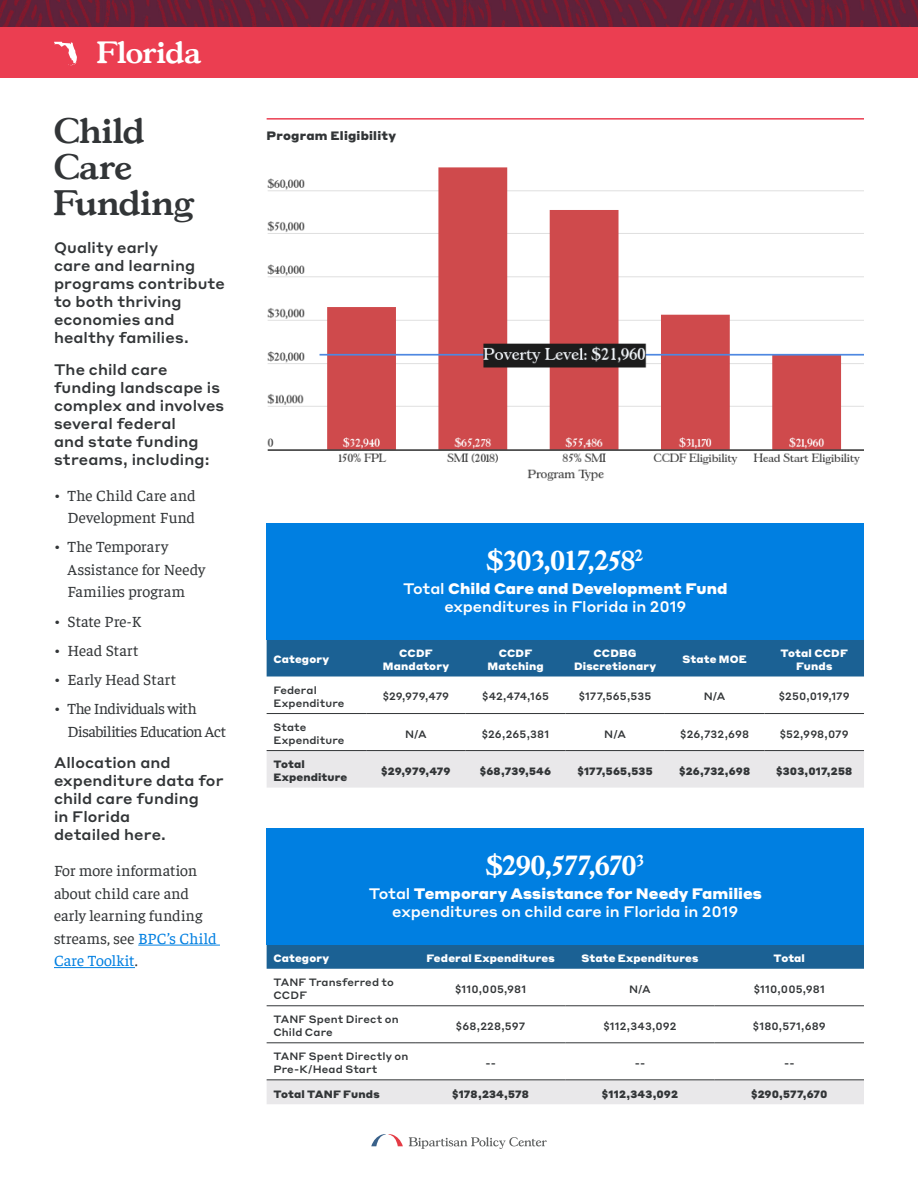
<style>
.page{position:relative;width:918px;height:1188px;background:#fff}
.page>*{position:absolute;margin:0;border:0;box-sizing:border-box;transform-origin:0 0}
.t1{font:600 34.5px/36px "Gascogne TS";letter-spacing:.005em;color:#323537}
.t2{font:600 30px "Gascogne TS";color:#fff}
.Callout_Number{font:600 27px "Gascogne TS";letter-spacing:-.04em;color:#fff}
.Body{font:15.75px/22.5px "Faustina";color:#323537}
.Body-2{font:15.75px/22.5px "Faustina";letter-spacing:-.03em;color:#323537}
.Intro{font:500 15px/18px "Styrene A";letter-spacing:.005em;color:#323537}
.Callout_Description{font:500 15px/18px "Styrene A";letter-spacing:-.005em;color:#fff;text-align:center}
.t3{font:900 12px "Styrene A";letter-spacing:.015em;color:#323537}
.Table_-_Body{font:500 10.5px/12.6px "Styrene A";letter-spacing:.01em;color:#323537}
.Table_-_Footer_Row{font:900 10.5px/12.6px "Styrene A";letter-spacing:.015em;color:#323537}
.Table_-_Header_Row{font:900 10.5px/12.6px "Styrene A";letter-spacing:.015em;color:#fff;text-align:center}
.s1{color:#007fe1}
.s2{font-weight:900}
</style>
<div class="page">
<img style="left:0;top:0;width:918px;height:27px">
<div style="left:0;top:27px;width:918px;height:51px;background:#eb3e51"></div>
<svg style="left:54px;top:42px;width:23px;height:24px"></svg>
<svg style="left:371px;top:1134px;width:32px;height:12px"></svg>
<svg style="left:409px;top:1137px;width:138px;height:12px"></svg>
<svg style="left:267px;top:944px;width:597px;height:25px;background:#1c6398"></svg>
<div style="left:267px;top:1081px;width:597px;height:23px;background:#e9e8ea"></div>
<hr style="left:267px;top:1006px;width:149px;height:1px;background:#323537">
<hr style="left:416px;top:1006px;width:149px;height:1px;background:#323537">
<hr style="left:565px;top:1006px;width:150px;height:1px;background:#323537">
<hr style="left:715px;top:1006px;width:149px;height:1px;background:#323537">
<hr style="left:267px;top:1043px;width:149px;height:1px;background:#323537">
<hr style="left:416px;top:1043px;width:149px;height:1px;background:#323537">
<hr style="left:565px;top:1043px;width:150px;height:1px;background:#323537">
<hr style="left:715px;top:1043px;width:149px;height:1px;background:#323537">
<hr style="left:267px;top:1080px;width:149px;height:1px;background:#323537">
<hr style="left:416px;top:1080px;width:149px;height:1px;background:#323537">
<hr style="left:565px;top:1080px;width:150px;height:1px;background:#323537">
<hr style="left:715px;top:1080px;width:149px;height:1px;background:#323537">
<img style="left:267px;top:167px;width:597px;height:314px">
<hr style="left:267px;top:118px;width:597px;height:2px;background:#eb3e51">
<div style="left:267px;top:639px;width:597px;height:38px;background:#1b6194"></div>
<div style="left:267px;top:751px;width:597px;height:37px;background:#e9e8ea"></div>
<hr style="left:267px;top:750px;width:99px;height:1px;background:#323537">
<hr style="left:366px;top:750px;width:100px;height:1px;background:#323537">
<hr style="left:466px;top:750px;width:99px;height:1px;background:#323537">
<hr style="left:565px;top:750px;width:100px;height:1px;background:#323537">
<hr style="left:665px;top:750px;width:99px;height:1px;background:#323537">
<hr style="left:764px;top:750px;width:100px;height:1px;background:#323537">
<hr style="left:267px;top:713px;width:99px;height:1px;background:#323537">
<hr style="left:366px;top:713px;width:100px;height:1px;background:#323537">
<hr style="left:466px;top:713px;width:99px;height:1px;background:#323537">
<hr style="left:565px;top:713px;width:100px;height:1px;background:#323537">
<hr style="left:665px;top:713px;width:99px;height:1px;background:#323537">
<hr style="left:764px;top:713px;width:100px;height:1px;background:#323537">
<div style="left:267px;top:523px;width:597px;height:116px;background:#007fe1"></div>
<div style="left:267px;top:828px;width:597px;height:116px;background:#007fe1"></div>
<hr style="left:138px;top:945px;width:82px;height:1px;background:#007fe1">
<hr style="left:54px;top:967px;width:81px;height:1px;background:#007fe1">
<h2 class="t2" style="left:97px;top:34px;width:105px">Florida</h2>
<h1 class="t1" style="left:54px;top:112px;width:141px">Child<br>Care<br>Funding</h1>
<p class="Intro" style="left:54px;top:238px;width:172px">Quality early<br>care and learning programs contribute to both thriving economies and healthy families.</p>
<p class="Intro" style="left:54px;top:359px;width:172px">The child care funding landscape is complex and involves several federal<br>and state funding streams, including:</p>
<p class="Body" style="left:54px;top:483px;width:143px;text-align:right">• The Child Care and<br>Development Fund</p>
<p class="Body" style="left:68px;top:535px;width:139px;text-indent:-14px">• The Temporary<br>Assistance for Needy<br>Families program</p>
<p class="Body" style="left:54px;top:609px;width:89px">• State Pre-K</p>
<p class="Body" style="left:54px;top:638px;width:86px">• Head Start</p>
<p class="Body" style="left:54px;top:667px;width:124px">• Early Head Start</p>
<p class="Body-2" style="left:68px;top:697px;width:160px;text-indent:-14px">• The Individuals with<br>Disabilities Education Act</p>
<p class="Intro" style="left:54px;top:753px;width:171px">Allocation and expenditure data for child care funding<br>in Florida<br>detailed here.</p>
<p class="Body" style="left:54px;top:859px;width:164px">For more information about child care and early learning funding streams, see <span class="s1">BPC’s Child<br>Care Toolkit</span>.</p>
<p class="t3" style="left:267px;top:125px;width:131px">Program Eligibility</p>
<p class="Callout_Number" style="left:487px;top:543px;width:158px">$303,017,258<sup>2</sup></p>
<p class="Callout_Description" style="left:403px;top:579px;width:326px">Total <span class="s2">Child Care and Development Fund </span>expenditures in Florida in 2019</p>
<p class="Table_-_Header_Row" style="left:273px;top:652px;width:57px">Category</p>
<p class="Table_-_Header_Row" style="left:383px;top:646px;width:68px">CCDF<br>Mandatory</p>
<p class="Table_-_Header_Row" style="left:487px;top:646px;width:58px">CCDF<br>Matching</p>
<p class="Table_-_Header_Row" style="left:574px;top:646px;width:84px">CCDBG<br>Discretionary</p>
<p class="Table_-_Header_Row" style="left:682px;top:652px;width:66px">State MOE</p>
<p class="Table_-_Header_Row" style="left:781px;top:646px;width:69px">Total CCDF<br>Funds</p>
<p class="Table_-_Body" style="left:273px;top:683px;width:73px">Federal<br>Expenditure</p>
<p class="Table_-_Body" style="left:383px;top:690px;width:68px">$29,979,479</p>
<p class="Table_-_Body" style="left:482px;top:690px;width:68px">$42,474,165</p>
<p class="Table_-_Body" style="left:579px;top:690px;width:74px">$177,565,535</p>
<p class="Table_-_Body" style="left:704px;top:690px;width:23px">N/A</p>
<p class="Table_-_Body" style="left:779px;top:690px;width:72px">$250,019,179</p>
<p class="Table_-_Body" style="left:273px;top:720px;width:73px">State<br>Expenditure</p>
<p class="Table_-_Body" style="left:405px;top:727px;width:23px">N/A</p>
<p class="Table_-_Body" style="left:482px;top:727px;width:69px">$26,265,381</p>
<p class="Table_-_Body" style="left:604px;top:727px;width:23px">N/A</p>
<p class="Table_-_Body" style="left:680px;top:727px;width:70px">$26,732,698</p>
<p class="Table_-_Body" style="left:780px;top:727px;width:71px">$52,998,079</p>
<p class="Table_-_Footer_Row" style="left:273px;top:757px;width:76px">Total<br>Expenditure</p>
<p class="Table_-_Footer_Row" style="left:381px;top:763px;width:71px">$29,979,479</p>
<p class="Table_-_Footer_Row" style="left:480px;top:763px;width:73px">$68,739,546</p>
<p class="Table_-_Footer_Row" style="left:577px;top:763px;width:77px">$177,565,535</p>
<p class="Table_-_Footer_Row" style="left:679px;top:763px;width:72px">$26,732,698</p>
<p class="Table_-_Footer_Row" style="left:776px;top:763px;width:78px">$303,017,258</p>
<p class="Callout_Number" style="left:487px;top:848px;width:159px">$290,577,670<sup>3</sup></p>
<p class="Callout_Description" style="left:369px;top:884px;width:395px">Total <span class="s2">Temporary Assistance for Needy Families </span>expenditures on child care in Florida in 2019</p>
<p class="Table_-_Header_Row" style="left:273px;top:951px;width:57px">Category</p>
<p class="Table_-_Header_Row" style="left:427px;top:951px;width:130px">Federal Expenditures</p>
<p class="Table_-_Header_Row" style="left:582px;top:951px;width:118px">State Expenditures</p>
<p class="Table_-_Header_Row" style="left:774px;top:951px;width:33px">Total</p>
<p class="Table_-_Body" style="left:273px;top:975px;width:122px">TANF Transferred to<br>CCDF</p>
<p class="Table_-_Body" style="left:455px;top:982px;width:73px">$110,005,981</p>
<p class="Table_-_Body" style="left:629px;top:982px;width:23px">N/A</p>
<p class="Table_-_Body" style="left:754px;top:982px;width:73px">$110,005,981</p>
<p class="Table_-_Body" style="left:273px;top:1013px;width:127px">TANF Spent Direct on<br>Child Care</p>
<p class="Table_-_Body" style="left:456px;top:1019px;width:71px">$68,228,597</p>
<p class="Table_-_Body" style="left:603px;top:1019px;width:75px">$112,343,092</p>
<p class="Table_-_Body" style="left:753px;top:1019px;width:74px">$180,571,689</p>
<p class="Table_-_Body" style="left:273px;top:1050px;width:137px">TANF Spent Directly on<br>Pre-K/Head Start</p>
<p class="Table_-_Body" style="left:485px;top:1056px;width:12px">--</p>
<p class="Table_-_Body" style="left:635px;top:1056px;width:12px">--</p>
<p class="Table_-_Body" style="left:784px;top:1056px;width:12px">--</p>
<p class="Table_-_Footer_Row" style="left:273px;top:1086px;width:108px">Total TANF Funds</p>
<p class="Table_-_Footer_Row" style="left:452px;top:1086px;width:78px">$178,234,578</p>
<p class="Table_-_Footer_Row" style="left:602px;top:1086px;width:77px">$112,343,092</p>
<p class="Table_-_Footer_Row" style="left:751px;top:1086px;width:78px">$290,577,670</p>
</div>
